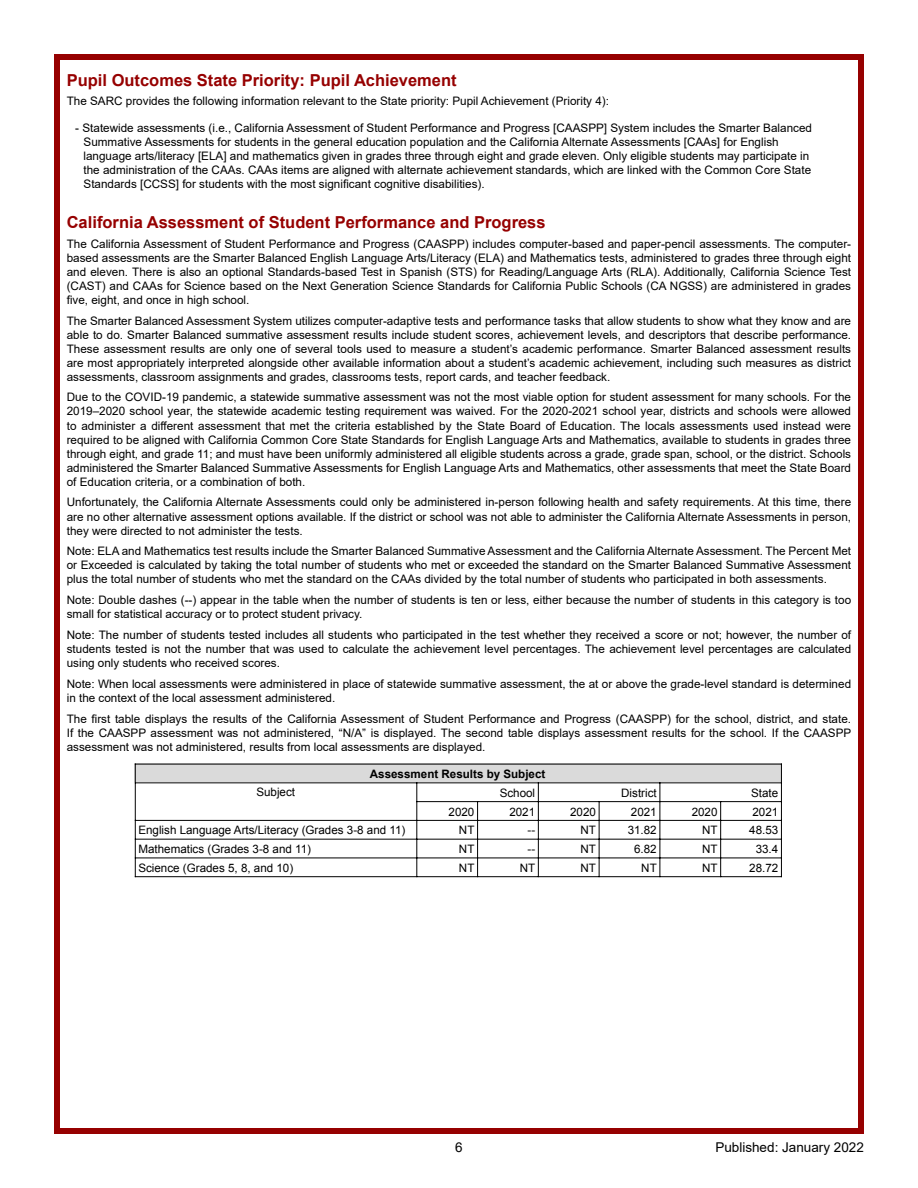
<style>
.page{position:relative;width:918px;height:1188px;background:#fff}
.page>*{position:absolute;margin:0;border:0;box-sizing:border-box;transform-origin:0 0}
.t1{font:700 16.5px "Arial";color:#960000}
.t2{font:13.5px "Arial";color:#000}
.t3{font:11.7px/14.1px "Arial";color:#000;text-align:justify}
.t4{font:11.55px "Arial";color:#000}
.t5{font:700 11.55px "Arial";color:#000}
</style>
<div class="page">
<div style="left:54px;top:54px;width:810px;height:1080px;border:6px solid #960000"></div>
<div style="left:135px;top:764px;width:647px;height:19px;background:#dadada"></div>
<hr style="left:135px;top:764px;width:1px;height:113px;background:#000">
<hr style="left:416px;top:782px;width:1px;height:95px;background:#000">
<hr style="left:477px;top:801px;width:1px;height:76px;background:#000">
<hr style="left:538px;top:782px;width:1px;height:95px;background:#000">
<hr style="left:599px;top:801px;width:1px;height:76px;background:#000">
<hr style="left:659px;top:782px;width:1px;height:95px;background:#000">
<hr style="left:720px;top:801px;width:1px;height:76px;background:#000">
<hr style="left:135px;top:764px;width:647px;height:1px;background:#000">
<hr style="left:135px;top:782px;width:647px;height:1px;background:#000">
<hr style="left:416px;top:801px;width:366px;height:1px;background:#000">
<hr style="left:135px;top:820px;width:647px;height:1px;background:#000">
<hr style="left:135px;top:839px;width:647px;height:1px;background:#000">
<hr style="left:135px;top:857px;width:647px;height:1px;background:#000">
<hr style="left:135px;top:876px;width:647px;height:1px;background:#000">
<hr style="left:781px;top:764px;width:1px;height:113px;background:#000">
<h1 class="t1" style="left:67px;top:68px;width:391px">Pupil Outcomes State Priority: Pupil Achievement</h1>
<p class="t3" style="left:67px;top:94px;width:544px">The SARC provides the following information relevant to the State priority: Pupil Achievement (Priority 4):</p>
<p class="t3" style="left:84px;top:121px;width:730px;text-align:left;text-indent:-8px">- Statewide assessments (i.e., California Assessment of Student Performance and Progress [CAASPP] System includes the Smarter Balanced Summative Assessments for students in the general education population and the California Alternate Assessments [CAAs] for English language arts/literacy [ELA] and mathematics given in grades three through eight and grade eleven. Only eligible students may participate in the administration of the CAAs. CAAs items are aligned with alternate achievement standards, which are linked with the Common Core State Standards [CCSS] for students with the most significant cognitive disabilities).</p>
<h1 class="t1" style="left:67px;top:211px;width:480px">California Assessment of Student Performance and Progress</h1>
<p class="t3" style="left:67px;top:236px;width:786px">The California Assessment of Student Performance and Progress (CAASPP) includes computer-based and paper-pencil assessments. The computer&shy;based assessments are the Smarter Balanced English Language Arts/Literacy (ELA) and Mathematics tests, administered to grades three through eight and eleven. There is also an optional Standards-based Test in Spanish (STS) for Reading/Language Arts (RLA). Additionally, California Science Test (CAST) and CAAs for Science based on the Next Generation Science Standards for California Public Schools (CA NGSS) are administered in grades five, eight, and once in high school.</p>
<p class="t3" style="left:67px;top:313px;width:786px">The Smarter Balanced Assessment System utilizes computer-adaptive tests and performance tasks that allow students to show what they know and are able to do. Smarter Balanced summative assessment results include student scores, achievement levels, and descriptors that describe performance.<br>These assessment results are only one of several tools used to measure a student’s academic performance. Smarter Balanced assessment results are most appropriately interpreted alongside other available information about a student’s academic achievement, including such measures as district assessments, classroom assignments and grades, classrooms tests, report cards, and teacher feedback.</p>
<p class="t3" style="left:67px;top:390px;width:786px">Due to the COVID-19 pandemic, a statewide summative assessment was not the most viable option for student assessment for many schools. For the 2019–2020 school year, the statewide academic testing requirement was waived. For the 2020-2021 school year, districts and schools were allowed to administer a different assessment that met the criteria established by the State Board of Education. The locals assessments used instead were required to be aligned with California Common Core State Standards for English Language Arts and Mathematics, available to students in grades three through eight, and grade 11; and must have been uniformly administered all eligible students across a grade, grade span, school, or the district. Schools administered the Smarter Balanced Summative Assessments for English Language Arts and Mathematics, other assessments that meet the State Board of Education criteria, or a combination of both.</p>
<p class="t3" style="left:67px;top:495px;width:786px">Unfortunately, the California Alternate Assessments could only be administered in-person following health and safety requirements. At this time, there are no other alternative assessment options available. If the district or school was not able to administer the California Alternate Assessments in person, they were directed to not administer the tests.</p>
<p class="t3" style="left:67px;top:544px;width:786px">Note: ELA and Mathematics test results include the Smarter Balanced Summative Assessment and the California Alternate Assessment. The Percent Met or Exceeded is calculated by taking the total number of students who met or exceeded the standard on the Smarter Balanced Summative Assessment plus the total number of students who met the standard on the CAAs divided by the total number of students who participated in both assessments.</p>
<p class="t3" style="left:67px;top:593px;width:786px">Note: Double dashes (--) appear in the table when the number of students is ten or less, either because the number of students in this category is too small for statistical accuracy or to protect student privacy.</p>
<p class="t3" style="left:67px;top:628px;width:786px">Note: The number of students tested includes all students who participated in the test whether they received a score or not; however, the number of students tested is not the number that was used to calculate the achievement level percentages. The achievement level percentages are calculated using only students who received scores.</p>
<p class="t3" style="left:67px;top:677px;width:786px">Note: When local assessments were administered in place of statewide summative assessment, the at or above the grade-level standard is determined in the context of the local assessment administered.</p>
<p class="t3" style="left:67px;top:712px;width:786px">The first table displays the results of the California Assessment of Student Performance and Progress (CAASPP) for the school, district, and state.<br>If the CAASPP assessment was not administered, “N/A” is displayed. The second table displays assessment results for the school. If the CAASPP assessment was not administered, results from local assessments are displayed.</p>
<p class="t5" style="left:370px;top:766px;width:177px">Assessment Results by Subject</p>
<p class="t4" style="left:256px;top:784px;width:40px">Subject</p>
<p class="t4" style="left:500px;top:785px;width:37px">School</p>
<p class="t4" style="left:621px;top:785px;width:37px">District</p>
<p class="t4" style="left:751px;top:785px;width:29px">State</p>
<p class="t4" style="left:449px;top:804px;width:27px">2020</p>
<p class="t4" style="left:509px;top:804px;width:27px">2021</p>
<p class="t4" style="left:570px;top:804px;width:27px">2020</p>
<p class="t4" style="left:631px;top:804px;width:27px">2021</p>
<p class="t4" style="left:692px;top:804px;width:27px">2020</p>
<p class="t4" style="left:752px;top:804px;width:27px">2021</p>
<p class="t4" style="left:138px;top:823px;width:268px">English Language Arts/Literacy (Grades 3-8 and 11)</p>
<p class="t4" style="left:459px;top:823px;width:17px">NT</p>
<p class="t4" style="left:527px;top:823px;width:9px">--</p>
<p class="t4" style="left:581px;top:823px;width:17px">NT</p>
<p class="t4" style="left:628px;top:823px;width:31px">31.82</p>
<p class="t4" style="left:702px;top:823px;width:17px">NT</p>
<p class="t4" style="left:749px;top:823px;width:31px">48.53</p>
<p class="t4" style="left:138px;top:842px;width:174px">Mathematics (Grades 3-8 and 11)</p>
<p class="t4" style="left:459px;top:842px;width:17px">NT</p>
<p class="t4" style="left:527px;top:842px;width:9px">--</p>
<p class="t4" style="left:581px;top:842px;width:17px">NT</p>
<p class="t4" style="left:634px;top:842px;width:24px">6.82</p>
<p class="t4" style="left:702px;top:842px;width:17px">NT</p>
<p class="t4" style="left:756px;top:842px;width:24px">33.4</p>
<p class="t4" style="left:138px;top:860px;width:156px">Science (Grades 5, 8, and 10)</p>
<p class="t4" style="left:459px;top:860px;width:17px">NT</p>
<p class="t4" style="left:520px;top:860px;width:17px">NT</p>
<p class="t4" style="left:581px;top:860px;width:17px">NT</p>
<p class="t4" style="left:641px;top:860px;width:17px">NT</p>
<p class="t4" style="left:702px;top:860px;width:17px">NT</p>
<p class="t4" style="left:749px;top:860px;width:31px">28.72</p>
<p class="t2" style="left:455px;top:1138px;width:9px">6</p>
<p class="t2" style="left:715px;top:1138px;width:150px">Published: January 2022</p>
</div>
